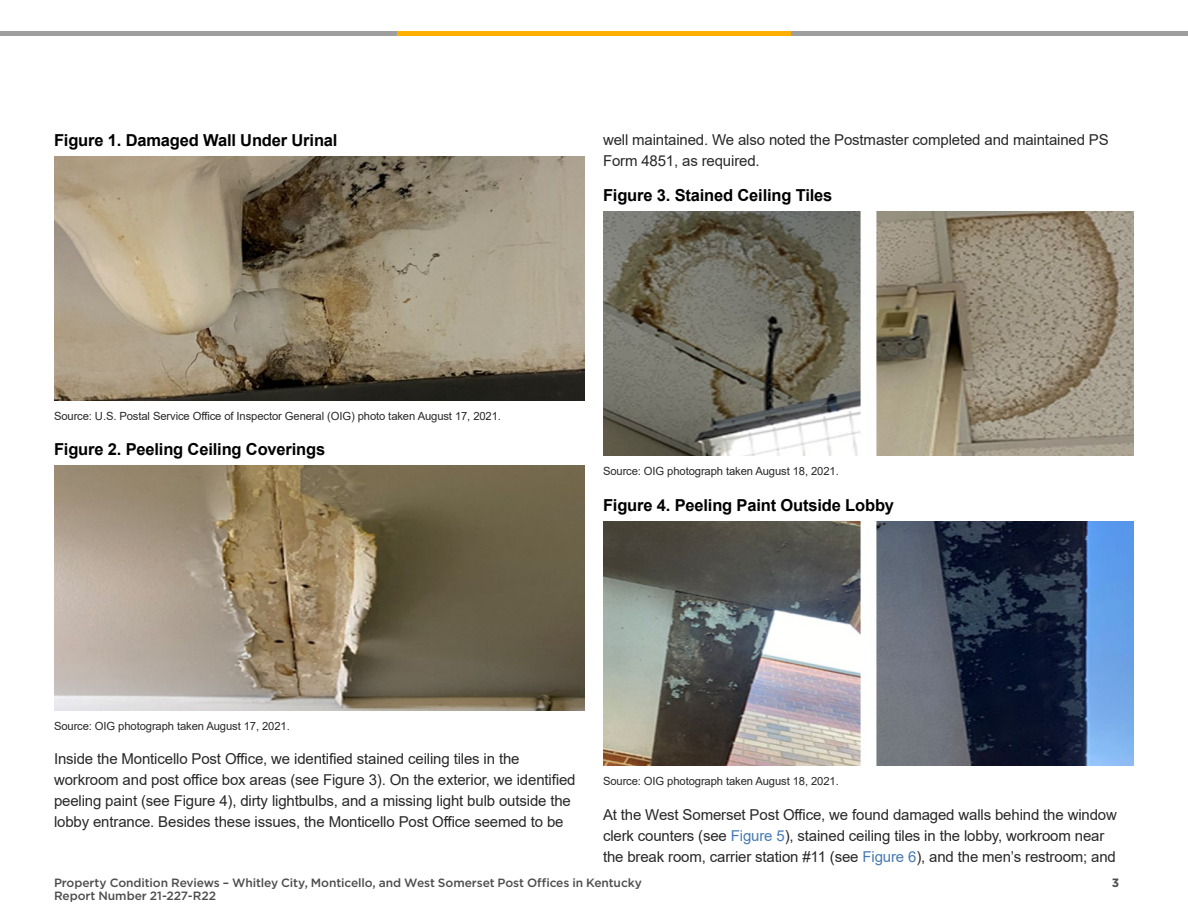
<style>
.page{position:relative;width:1188px;height:918px;background:#fff}
.page>*{position:absolute;margin:0;border:0;box-sizing:border-box;transform-origin:0 0}
.t1{font:700 16.5px "Arial";letter-spacing:-.01em;color:#000}
.t2{font:15px/21px "Arial";letter-spacing:-.01em;color:#292829}
.t3{font:500 12px/13.5px "Gotham";letter-spacing:-.01em;color:#4d4d4f}
.t4{font:700 12px "Gotham";color:#4d4d4f}
.t5{font:11.25px "Arial";letter-spacing:-.01em;color:#292829}
.s1{color:#477ab2}
</style>
<div class="page">
<img style="left:54px;top:156px;width:531px;height:244px">
<img style="left:54px;top:466px;width:531px;height:244px">
<img style="left:603px;top:211px;width:531px;height:245px">
<img style="left:603px;top:521px;width:531px;height:244px">
<hr style="left:0;top:32px;width:1188px;height:4px;background:#9e9e9e">
<hr style="left:397px;top:32px;width:394px;height:4px;background:#ffaf00">
<p class="t1" style="left:54px;top:128px;width:285px">Figure 1. Damaged Wall Under Urinal</p>
<p class="t5" style="left:54px;top:408px;width:449px">Source: U.S. Postal Service Office of Inspector General (OIG) photo taken August 17, 2021.</p>
<p class="t1" style="left:54px;top:438px;width:273px">Figure 2. Peeling Ceiling Coverings</p>
<p class="t2" style="left:603px;top:129px;width:507px">well maintained. We also noted the Postmaster completed and maintained PS<br>Form 4851, as required.</p>
<p class="t1" style="left:603px;top:183px;width:231px">Figure 3. Stained Ceiling Tiles</p>
<p class="t5" style="left:603px;top:464px;width:237px">Source: OIG photograph taken August 18, 2021.</p>
<p class="t1" style="left:603px;top:493px;width:293px">Figure 4. Peeling Paint Outside Lobby</p>
<p class="t5" style="left:54px;top:718px;width:237px">Source: OIG photograph taken August 17, 2021.</p>
<p class="t2" style="left:54px;top:749px;width:523px">Inside the Monticello Post Office, we identified stained ceiling tiles in the workroom and post office box areas (see Figure 3). On the exterior, we identified peeling paint (see Figure 4), dirty lightbulbs, and a missing light bulb outside the lobby entrance. Besides these issues, the Monticello Post Office seemed to be</p>
<p class="t5" style="left:603px;top:773px;width:237px">Source: OIG photograph taken August 18, 2021.</p>
<p class="t2" style="left:603px;top:804px;width:515px">At the West Somerset Post Office, we found damaged walls behind the window clerk counters (see <span class="s1">Figure 5</span>), stained ceiling tiles in the lobby, workroom near the break room, carrier station #11 (see <span class="s1">Figure 6</span>), and the men’s restroom; and</p>
<p class="t3" style="left:54px;top:875px;width:590px">Property Condition Reviews – Whitley City, Monticello, and West Somerset Post Offices in Kentucky<br>Report Number 21-227-R22</p>
<p class="t4" style="left:1112px;top:875px;width:9px">3</p>
</div>
